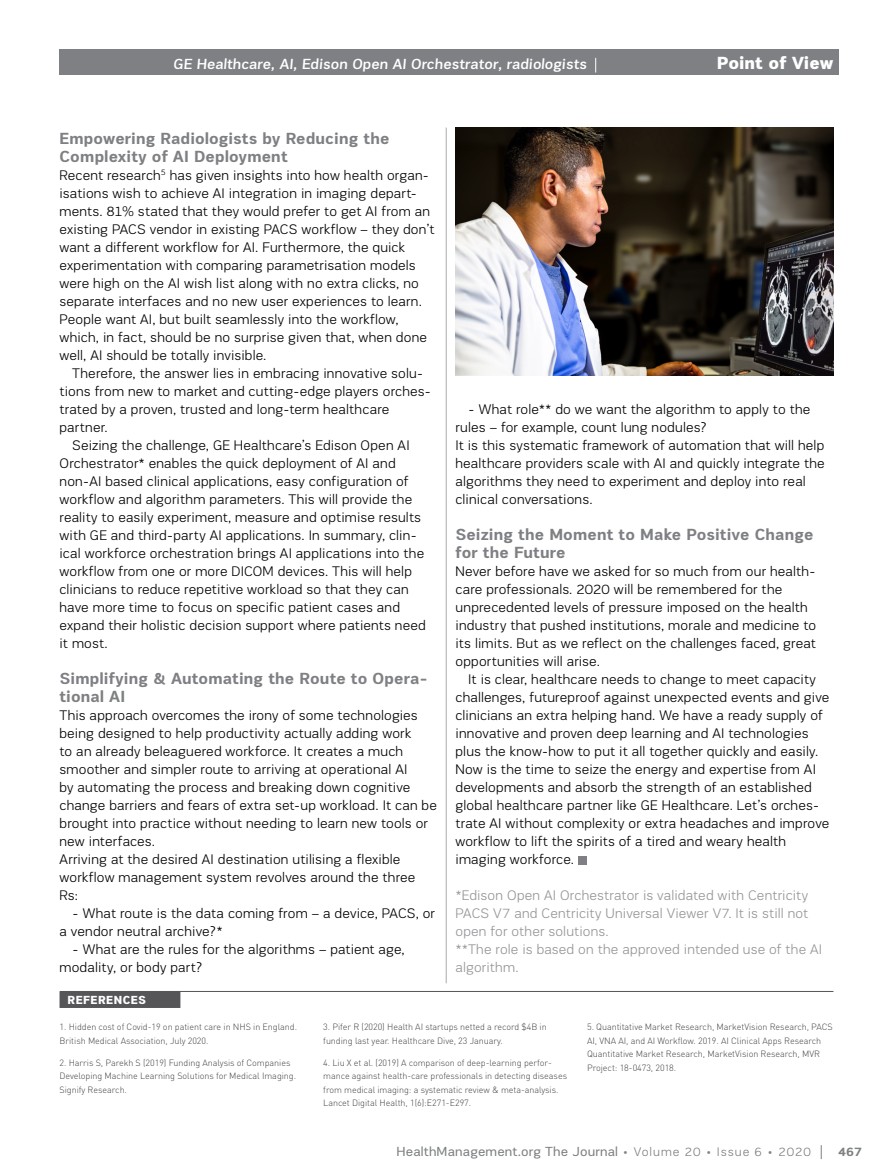
<style>
.page{position:relative;width:893px;height:1174px;background:#fff}
.page>*{position:absolute;margin:0;border:0;box-sizing:border-box;transform-origin:0 0}
.t1{font:900 18px "PRC Fidelity";color:#fff}
.t2{font:700 16.5px/18px "PRC Fidelity";letter-spacing:.01em;color:#7e8083}
.t3{font:500 15px "PRC Fidelity";color:#fff}
.t4{font:300 14.25px/18px "PRC Fidelity";letter-spacing:.01em;color:#000}
.t5{font:300 14.25px/18px "PRC Fidelity";letter-spacing:.01em;color:#939598}
.t6{font:13.5px "PRC Fidelity";letter-spacing:.01em;color:#7e8083}
.t7{font:700 12.75px "PRC Fidelity";color:#7e8083}
.t8{font:900 12px "PRC Fidelity";letter-spacing:.045em;color:#fff}
.t9{font:300 9px/13.5px "DIN Pro";letter-spacing:-.005em;color:#414042}
.s1{font-weight:300;font-size:12.75px}
</style>
<div class="page">
<svg style="left:821px;top:1145px;width:1px;height:14px"></svg>
<div style="left:60px;top:50px;width:779px;height:25px;background:#7e8083"></div>
<svg style="left:595px;top:58px;width:1px;height:14px"></svg>
<div style="left:578px;top:855px;width:9px;height:9px;background:#7e8083"></div>
<hr style="left:60px;top:991px;width:773px;height:1px;background:#565659">
<div style="left:60px;top:991px;width:120px;height:17px;background:#565659"></div>
<hr style="left:446px;top:128px;width:1px;height:855px;background:#a7a9ac">
<img style="left:455px;top:128px;width:378px;height:247px">
<p class="t3" style="left:173px;top:56px;width:416px">GE Healthcare, AI, Edison Open AI Orchestrator, radiologists</p>
<p class="t1" style="left:717px;top:52px;width:118px">Point of View</p>
<p class="t2" style="left:60px;top:129px;width:331px">Empowering Radiologists by Reducing the<br>Complexity of AI Deployment</p>
<p class="t4" style="left:60px;top:166px;width:376px">Recent research<sup>5</sup> has given insights into how health organ&shy;isations wish to achieve AI integration in imaging depart&shy;ments. 81% stated that they would prefer to get AI from an existing PACS vendor in existing PACS workflow – they don’t want a different workflow for AI. Furthermore, the quick experimentation with comparing parametrisation models were high on the AI wish list along with no extra clicks, no separate interfaces and no new user experiences to learn.<br>People want AI, but built seamlessly into the workflow, which, in fact, should be no surprise given that, when done well, AI should be totally invisible.</p>
<p class="t4" style="left:72px;top:364px;width:353px">Therefore, the answer lies in embracing innovative solu-</p>
<p class="t4" style="left:60px;top:382px;width:373px">tions from new to market and cutting-edge players orches-</p>
<p class="t4" style="left:60px;top:400px;width:331px">trated by a proven, trusted and long-term healthcare</p>
<p class="t4" style="left:60px;top:418px;width:50px">partner.</p>
<p class="t4" style="left:72px;top:436px;width:339px">Seizing the challenge, GE Healthcare’s Edison Open AI</p>
<p class="t4" style="left:60px;top:454px;width:338px">Orchestrator* enables the quick deployment of AI and</p>
<p class="t4" style="left:60px;top:472px;width:350px">non-AI based clinical applications, easy configuration of</p>
<p class="t4" style="left:60px;top:490px;width:354px">workflow and algorithm parameters. This will provide the</p>
<p class="t4" style="left:60px;top:508px;width:363px">reality to easily experiment, measure and optimise results</p>
<p class="t4" style="left:60px;top:526px;width:359px">with GE and third-party AI applications. In summary, clin-</p>
<p class="t4" style="left:60px;top:544px;width:366px">ical workforce orchestration brings AI applications into the</p>
<p class="t4" style="left:60px;top:562px;width:354px">workflow from one or more DICOM devices. This will help</p>
<p class="t4" style="left:60px;top:580px;width:351px">clinicians to reduce repetitive workload so that they can</p>
<p class="t4" style="left:60px;top:598px;width:342px">have more time to focus on specific patient cases and</p>
<p class="t4" style="left:60px;top:616px;width:368px">expand their holistic decision support where patients need</p>
<p class="t4" style="left:60px;top:634px;width:50px">it most.</p>
<p class="t2" style="left:60px;top:669px;width:370px">Simplifying &amp; Automating the Route to Opera&shy;tional AI</p>
<p class="t4" style="left:60px;top:706px;width:379px">This approach overcomes the irony of some technologies being designed to help productivity actually adding work<br>to an already beleaguered workforce. It creates a much smoother and simpler route to arriving at operational AI<br>by automating the process and breaking down cognitive change barriers and fears of extra set-up workload. It can be brought into practice without needing to learn new tools or new interfaces.<br>Arriving at the desired AI destination utilising a flexible workflow management system revolves around the three Rs:</p>
<p class="t4" style="left:60px;top:904px;width:377px;text-indent:13px">- What route is the data coming from – a device, PACS, or a vendor neutral archive?*</p>
<p class="t4" style="left:60px;top:940px;width:347px;text-indent:13px">- What are the rules for the algorithms – patient age, modality, or body part?</p>
<p class="t8" style="left:68px;top:992px;width:80px">REFERENCES</p>
<p class="t4" style="left:455px;top:400px;width:371px;text-indent:13px">- What role** do we want the algorithm to apply to the rules – for example, count lung nodules?<br>It is this systematic framework of automation that will help healthcare providers scale with AI and quickly integrate the algorithms they need to experiment and deploy into real clinical conversations.</p>
<p class="t2" style="left:455px;top:525px;width:359px">Seizing the Moment to Make Positive Change for the Future</p>
<p class="t4" style="left:455px;top:562px;width:362px">Never before have we asked for so much from our health&shy;care professionals. 2020 will be remembered for the unprecedented levels of pressure imposed on the health industry that pushed institutions, morale and medicine to its limits. But as we reflect on the challenges faced, great opportunities will arise.</p>
<p class="t4" style="left:455px;top:670px;width:375px;text-indent:13px">It is clear, healthcare needs to change to meet capacity challenges, futureproof against unexpected events and give clinicians an extra helping hand. We have a ready supply of innovative and proven deep learning and AI technologies plus the know-how to put it all together quickly and easily.<br>Now is the time to seize the energy and expertise from AI developments and absorb the strength of an established global healthcare partner like GE Healthcare. Let’s orches&shy;trate AI without complexity or extra headaches and improve workflow to lift the spirits of a tired and weary health imaging workforce.</p>
<p class="t5" style="left:455px;top:886px;width:368px">*Edison Open AI Orchestrator is validated with Centricity PACS V7 and Centricity Universal Viewer V7. It is still not open for other solutions.<br>**The role is based on the approved intended use of the AI algorithm.</p>
<p class="t9" style="left:60px;top:1019px;width:239px">1. Hidden cost of Covid-19 on patient care in NHS in England.<br>British Medical Association, July 2020.</p>
<p class="t9" style="left:60px;top:1055px;width:238px">2. Harris S, Parekh S (2019) Funding Analysis of Companies<br>Developing Machine Learning Solutions for Medical Imaging.<br>Signify Research.</p>
<p class="t9" style="left:323px;top:1019px;width:225px">3. Pifer R (2020) Health AI startups netted a record $4B in funding last year. Healthcare Dive, 23 January.</p>
<p class="t9" style="left:323px;top:1055px;width:245px">4. Liu X et al. (2019) A comparison of deep-learning perfor&shy;mance against health-care professionals in detecting diseases from medical imaging: a systematic review &amp; meta-analysis.<br>Lancet Digital Health, 1(6):E271-E297.</p>
<p class="t9" style="left:587px;top:1019px;width:247px">5. Quantitative Market Research, MarketVision Research, PACS AI, VNA AI, and AI Workflow. 2019. AI Clinical Apps Research Quantitative Market Research, MarketVision Research, MVR Project: 18-0473, 2018.</p>
<p class="t6" style="left:396px;top:1144px;width:416px">HealthManagement.org The Journal <span class="s1">• Volume 20 • Issue 6 • 2020</span></p>
<p class="t7" style="left:838px;top:1144px;width:25px">467</p>
</div>
